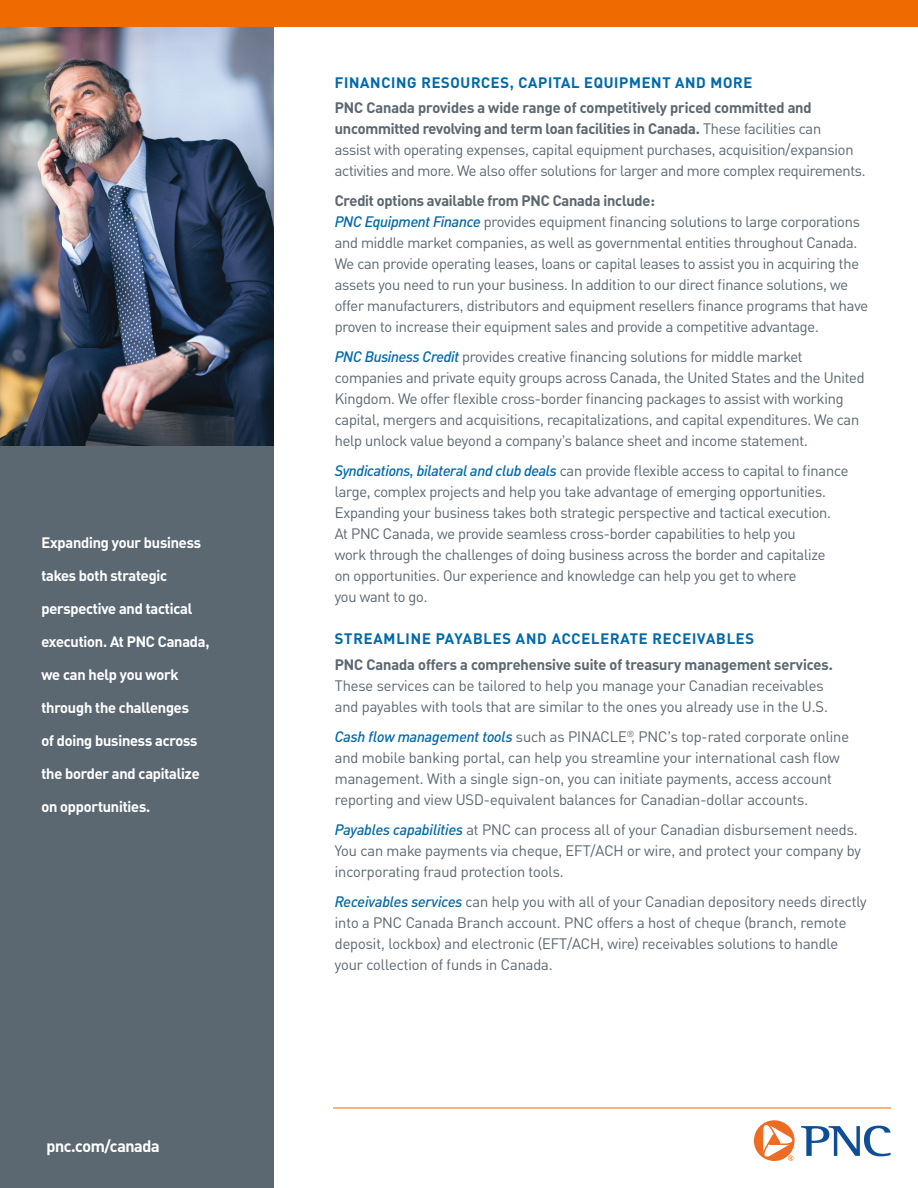
<style>
.page{position:relative;width:918px;height:1188px;background:#fff}
.page>*{position:absolute;margin:0;border:0;box-sizing:border-box;transform-origin:0 0}
.t1{font:700 16.5px "PNC Brand";letter-spacing:-.02em;color:#fff}
.t2{font:15px/21px "PNC Brand";letter-spacing:-.01em;color:#5b6771}
.t3{font:700 15px "PNC Brand";letter-spacing:-.01em;color:#fff}
.t4{font:700 15px "PNC Brand";color:#5b6771}
.t5{font:700 15px "PNC Brand";letter-spacing:.05em;color:#0069aa}
.s1{font-weight:700}
.s2{font-weight:500;font-style:italic;color:#0069aa}
</style>
<div class="page">
<svg style="left:801px;top:1126px;width:90px;height:30px"></svg>
<svg style="left:754px;top:1120px;width:41px;height:41px"></svg>
<div style="left:0;top:0;width:274px;height:1188px;background:#5b6771"></div>
<img style="left:0;top:27px;width:274px;height:419px">
<hr style="left:333px;top:1108px;width:558px;height:1px;background:#ef6a00">
<div style="left:0;top:0;width:918px;height:27px;background:#ef6a00"></div>
<p class="t3" style="left:41px;top:533px;width:161px">Expanding your business</p>
<p class="t3" style="left:41px;top:566px;width:127px">takes both strategic</p>
<p class="t3" style="left:41px;top:599px;width:152px">perspective and tactical</p>
<p class="t3" style="left:41px;top:632px;width:170px">execution. At PNC Canada,</p>
<p class="t3" style="left:41px;top:665px;width:139px">we can help you work</p>
<p class="t3" style="left:41px;top:698px;width:149px">through the challenges</p>
<p class="t3" style="left:41px;top:731px;width:157px">of doing business across</p>
<p class="t3" style="left:41px;top:764px;width:160px">the border and capitalize</p>
<p class="t3" style="left:41px;top:797px;width:110px">on opportunities.</p>
<p class="t1" style="left:46px;top:1135px;width:115px">pnc.com/canada</p>
<h3 class="t5" style="left:335px;top:73px;width:419px">FINANCING RESOURCES, CAPITAL EQUIPMENT AND MORE</h3>
<p class="t2" style="left:335px;top:97px;width:532px"><span class="s1">PNC Canada provides a wide range of competitively priced committed and uncommitted revolving and term loan facilities in Canada.</span> These facilities can<br>assist with operating expenses, capital equipment purchases, acquisition/expansion activities and more. We also offer solutions for larger and more complex requirements.</p>
<h4 class="t4" style="left:335px;top:191px;width:322px">Credit options available from PNC Canada include:</h4>
<p class="t2" style="left:335px;top:211px;width:535px"><span class="s2">PNC Equipment Finance</span> provides equipment financing solutions to large corporations and middle market companies, as well as governmental entities throughout Canada.<br>We can provide operating leases, loans or capital leases to assist you in acquiring the assets you need to run your business. In addition to our direct finance solutions, we offer manufacturers, distributors and equipment resellers finance programs that have proven to increase their equipment sales and provide a competitive advantage.</p>
<p class="t2" style="left:335px;top:346px;width:531px"><span class="s2">PNC Business Credit</span> provides creative financing solutions for middle market companies and private equity groups across Canada, the United States and the United Kingdom. We offer flexible cross-border financing packages to assist with working capital, mergers and acquisitions, recapitalizations, and capital expenditures. We can help unlock value beyond a company’s balance sheet and income statement.</p>
<p class="t2" style="left:335px;top:460px;width:515px"><span class="s2">Syndications, bilateral and club deals</span> can provide flexible access to capital to finance large, complex projects and help you take advantage of emerging opportunities.<br>Expanding your business takes both strategic perspective and tactical execution.<br>At PNC Canada, we provide seamless cross-border capabilities to help you<br>work through the challenges of doing business across the border and capitalize<br>on opportunities. Our experience and knowledge can help you get to where<br>you want to go.</p>
<h3 class="t5" style="left:335px;top:629px;width:421px">STREAMLINE PAYABLES AND ACCELERATE RECEIVABLES</h3>
<p class="t4" style="left:335px;top:655px;width:500px">PNC Canada offers a comprehensive suite of treasury management services.</p>
<p class="t2" style="left:335px;top:675px;width:495px">These services can be tailored to help you manage your Canadian receivables and payables with tools that are similar to the ones you already use in the U.S.</p>
<p class="t2" style="left:335px;top:726px;width:516px"><span class="s2">Cash flow management tools</span> such as PINACLE<sup>®</sup>, PNC’s top-rated corporate online and mobile banking portal, can help you streamline your international cash flow management. With a single sign-on, you can initiate payments, access account reporting and view USD-equivalent balances for Canadian-dollar accounts.</p>
<p class="t2" style="left:335px;top:819px;width:528px"><span class="s2">Payables capabilities</span> at PNC can process all of your Canadian disbursement needs.<br>You can make payments via cheque, EFT/ACH or wire, and protect your company by incorporating fraud protection tools.</p>
<p class="t2" style="left:335px;top:891px;width:533px"><span class="s2">Receivables services</span> can help you with all of your Canadian depository needs directly into a PNC Canada Branch account. PNC offers a host of cheque (branch, remote deposit, lockbox) and electronic (EFT/ACH, wire) receivables solutions to handle your collection of funds in Canada.</p>
</div>
